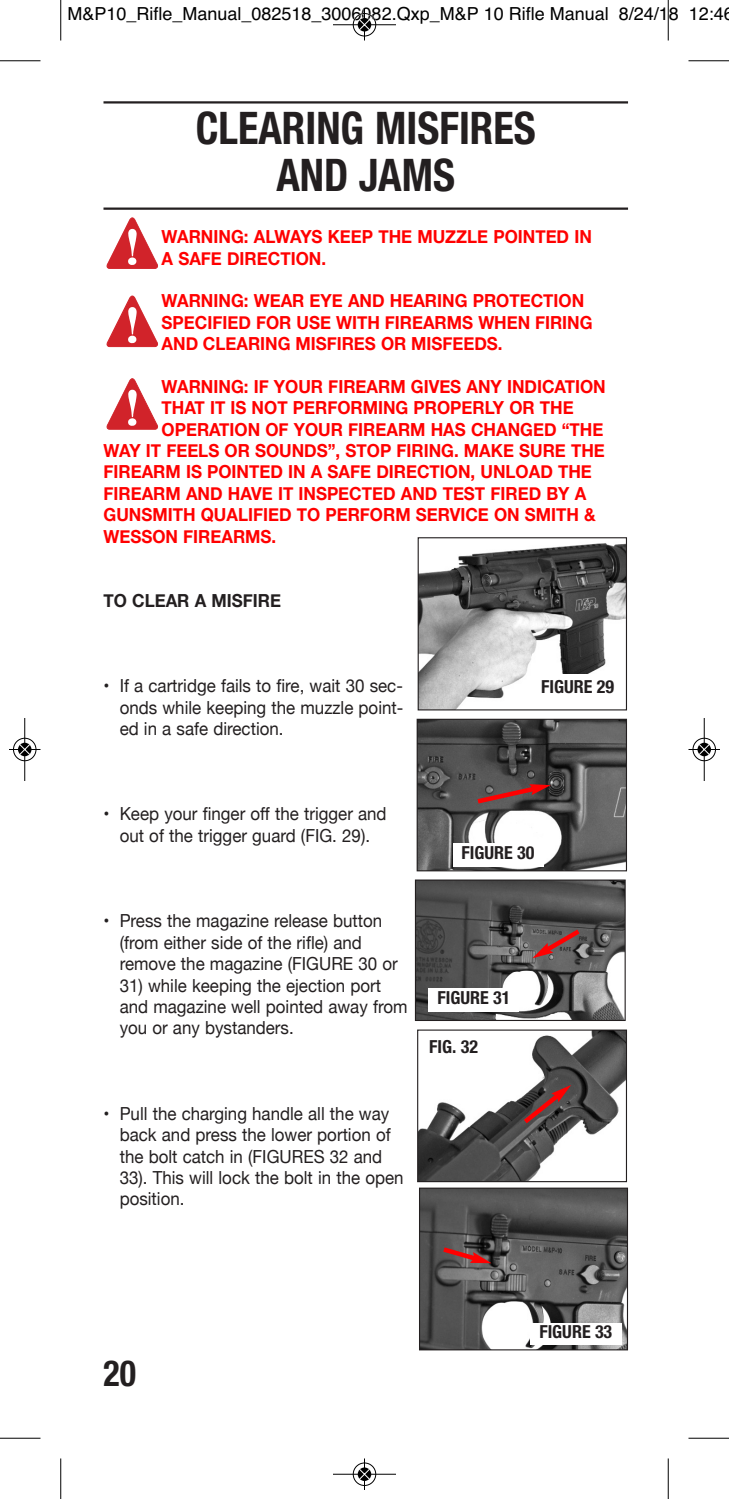
<style>
.page{position:relative;width:729px;height:1499px;background:#fff}
.page>*{position:absolute;margin:0;border:0;box-sizing:border-box;transform-origin:0 0}
.t1{font:700 condensed 45px/47.2px "Helvetica Neue LT Std";color:#231f20;text-align:center;scale:.94 1}
.t2{font:700 condensed 36px "Helvetica Neue LT Std";color:#231f20;scale:.94 1}
.t3{font:700 18px/21.4px "Helvetica Neue";color:#f00;scale:.94 1}
.t4{font:18px/21.4px "Helvetica Neue";color:#231f20;scale:.94 1}
.t5{font:18px "Helvetica";color:#000}
.t6{font:700 condensed 18px "Helvetica Neue LT Std";color:#231f20}
.t7{font:700 18px "Helvetica Neue";color:#231f20;scale:.94 1}
</style>
<div class="page">
<hr style="left:104px;top:101px;width:524px;height:3px;background:#231f20">
<hr style="left:104px;top:207px;width:524px;height:3px;background:#231f20">
<svg style="left:106px;top:217px;width:52px;height:52px"></svg>
<svg style="left:106px;top:295px;width:52px;height:52px"></svg>
<svg style="left:106px;top:378px;width:52px;height:52px"></svg>
<img style="left:419px;top:1031px;width:206px;height:149px">
<div style="left:417px;top:1029px;width:210px;height:153px;border:1px solid #231f20"></div>
<svg style="left:519px;top:1085px;width:52px;height:43px;background:#684848"></svg>
<img style="left:421px;top:1189px;width:205px;height:159px">
<div style="left:419px;top:1187px;width:209px;height:163px;border:1px solid #231f20"></div>
<svg style="left:438px;top:1244px;width:54px;height:20px"></svg>
<div style="left:423px;top:1034px;width:61px;height:29px;background:#fff"></div>
<div style="left:530px;top:1323px;width:91px;height:21px;background:#fff"></div>
<img style="left:419px;top:721px;width:206px;height:148px">
<div style="left:417px;top:719px;width:210px;height:152px;border:1px solid #231f20"></div>
<div style="left:453px;top:843px;width:90px;height:24px;background:#fff"></div>
<svg style="left:473px;top:783px;width:78px;height:23px;background:#703e3e"></svg>
<img style="left:420px;top:543px;width:205px;height:165px">
<div style="left:418px;top:537px;width:209px;height:173px;border:1px solid #231f20"></div>
<div style="left:532px;top:674px;width:91px;height:29px;background:#fff"></div>
<img style="left:417px;top:881px;width:207px;height:138px">
<div style="left:415px;top:879px;width:211px;height:142px;border:1px solid #231f20"></div>
<div style="left:429px;top:988px;width:90px;height:24px;background:#fff"></div>
<svg style="left:532px;top:925px;width:53px;height:33px;background:#785353"></svg>
<hr style="left:60px;top:0;width:1px;height:40px;background:#000">
<hr style="left:0;top:60px;width:40px;height:1px;background:#000">
<hr style="left:668px;top:0;width:1px;height:40px;background:#000">
<hr style="left:688px;top:60px;width:41px;height:1px;background:#000">
<hr style="left:60px;top:1458px;width:1px;height:40px;background:#000">
<hr style="left:0;top:1437px;width:40px;height:1px;background:#000">
<hr style="left:668px;top:1458px;width:1px;height:40px;background:#000">
<hr style="left:688px;top:1437px;width:41px;height:1px;background:#000">
<div style="left:353px;top:13px;width:23px;height:24px;border:1px solid #fff;border-radius:50%"></div>
<hr style="left:333px;top:24px;width:63px;height:1px;background:#000">
<hr style="left:364px;top:9px;width:1px;height:31px;background:#000">
<div style="left:353px;top:13px;width:23px;height:23px;border:1px solid #000;border-radius:50%"></div>
<svg style="left:358px;top:18px;width:13px;height:14px"></svg>
<svg style="left:359px;top:19px;width:11px;height:11px"></svg>
<div style="left:353px;top:1462px;width:23px;height:24px;border:1px solid #fff;border-radius:50%"></div>
<svg style="left:357px;top:1467px;width:15px;height:14px"></svg>
<hr style="left:333px;top:1473px;width:63px;height:1px;background:#000">
<hr style="left:364px;top:1458px;width:1px;height:32px;background:#000">
<div style="left:353px;top:1462px;width:23px;height:23px;border:1px solid #000;border-radius:50%"></div>
<svg style="left:358px;top:1467px;width:13px;height:13px"></svg>
<svg style="left:359px;top:1468px;width:11px;height:11px"></svg>
<div style="left:13px;top:737px;width:24px;height:24px;border:1px solid #fff;border-radius:50%"></div>
<hr style="left:24px;top:718px;width:1px;height:63px;background:#000">
<hr style="left:9px;top:749px;width:31px;height:1px;background:#000">
<div style="left:13px;top:738px;width:23px;height:23px;border:1px solid #000;border-radius:50%"></div>
<svg style="left:18px;top:742px;width:14px;height:14px"></svg>
<svg style="left:19px;top:744px;width:11px;height:11px"></svg>
<div style="left:692px;top:737px;width:24px;height:24px;border:1px solid #fff;border-radius:50%"></div>
<hr style="left:704px;top:718px;width:1px;height:63px;background:#000">
<hr style="left:688px;top:749px;width:32px;height:1px;background:#000">
<div style="left:693px;top:738px;width:23px;height:23px;border:1px solid #000;border-radius:50%"></div>
<svg style="left:698px;top:742px;width:13px;height:14px"></svg>
<svg style="left:699px;top:744px;width:11px;height:11px"></svg>
<p class="t5" style="left:68px;top:4px;width:668px">M&amp;P10_Rifle_Manual_082518_3006082.Qxp_M&amp;P 10 Rifle Manual 8/24/18 12:46</p>
<h1 class="t1" style="left:196px;top:108px;width:363px">CLEARING MISFIRES<br>AND JAMS</h1>
<p class="t3" style="left:162px;top:226px;width:459px">WARNING: ALWAYS KEEP THE MUZZLE POINTED IN<br>A SAFE DIRECTION.</p>
<p class="t3" style="left:162px;top:290px;width:460px">WARNING: WEAR EYE AND HEARING PROTECTION<br>SPECIFIED FOR USE WITH FIREARMS WHEN FIRING<br>AND CLEARING MISFIRES OR MISFEEDS.</p>
<p class="t3" style="left:162px;top:375px;width:474px">WARNING: IF YOUR FIREARM GIVES ANY INDICATION</p>
<p class="t3" style="left:162px;top:397px;width:440px">THAT IT IS NOT PERFORMING PROPERLY OR THE</p>
<p class="t3" style="left:162px;top:418px;width:472px">OPERATION OF YOUR FIREARM HAS CHANGED “THE</p>
<p class="t3" style="left:103px;top:439px;width:535px">WAY IT FEELS OR SOUNDS”, STOP FIRING. MAKE SURE THE</p>
<p class="t3" style="left:103px;top:461px;width:521px">FIREARM IS POINTED IN A SAFE DIRECTION, UNLOAD THE</p>
<p class="t3" style="left:103px;top:482px;width:515px">FIREARM AND HAVE IT INSPECTED AND TEST FIRED BY A</p>
<p class="t3" style="left:103px;top:503px;width:525px">GUNSMITH QUALIFIED TO PERFORM SERVICE ON SMITH &amp;</p>
<p class="t3" style="left:103px;top:525px;width:185px">WESSON FIREARMS.</p>
<p class="t7" style="left:103px;top:589px;width:190px">TO CLEAR A MISFIRE</p>
<p class="t4" style="left:120px;top:675px;width:303px;text-align:justify;text-indent:-16px">• If a cartridge fails to fire, wait 30 sec&shy;onds while keeping the muzzle point&shy;ed in a safe direction.</p>
<p class="t6" style="left:541px;top:680px;width:74px">FIGURE 29</p>
<p class="t4" style="left:103px;top:803px;width:303px;text-align:center">• Keep your finger off the trigger and out of the trigger guard (FIG. 29).</p>
<p class="t4" style="left:120px;top:910px;width:297px;text-indent:-16px">• Press the magazine release button (from either side of the rifle) and remove the magazine (FIGURE 30 or</p>
<p class="t4" style="left:120px;top:974px;width:308px">31) while keeping the ejection port and magazine well pointed away from you or any bystanders.</p>
<p class="t4" style="left:120px;top:1102px;width:304px;text-indent:-16px">• Pull the charging handle all the way back and press the lower portion of the bolt catch in (FIGURES 32 and<br>33). This will lock the bolt in the open position.</p>
<p class="t6" style="left:462px;top:846px;width:74px">FIGURE 30</p>
<p class="t6" style="left:437px;top:991px;width:74px">FIGURE 31</p>
<p class="t6" style="left:429px;top:1039px;width:50px">FIG. 32</p>
<h2 class="t2" style="left:103px;top:1360px;width:36px">20</h2>
<p class="t6" style="left:539px;top:1324px;width:74px">FIGURE 33</p>
</div>
